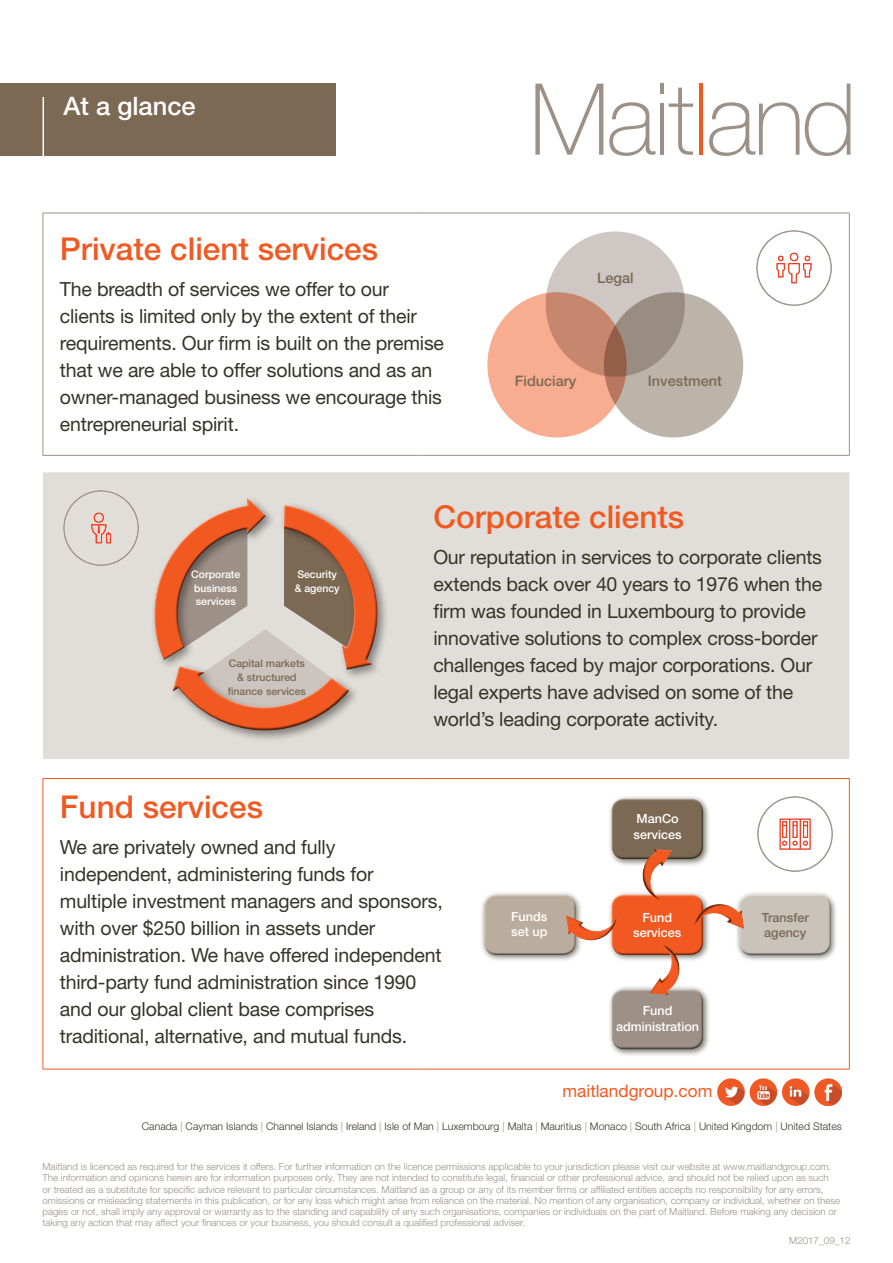
<style>
.page{position:relative;width:893px;height:1263px;background:#fff}
.page>*{position:absolute;margin:0;border:0;box-sizing:border-box;transform-origin:0 0}
.t1{font:500 31.5px "Helvetica Neue LT Std";color:#f15921}
.t2{font:500 25.5px "Helvetica Neue LT Std";color:#fff}
.t3{font:19.5px/27px "Helvetica Neue LT Std";letter-spacing:-.01em;color:#363327}
.t4{font:17.25px "Helvetica Neue LT Std";color:#f15921}
.t5{font:500 14.4px "Helvetica Neue LT Std";color:#7c6954}
.t6{font:500 12.6px/15.1px "Helvetica Neue LT Std";color:#fff}
.t7{font:500 12.6px/15.1px "Helvetica Neue LT Std";color:#7c6954}
.t8{font:300 10.5px "Helvetica Neue LT Std";color:#363327}
.t9{font:500 10.5px/13.8px "Helvetica Neue LT Std";color:#7c6954;text-align:center}
.t10{font:500 10.5px/13.8px "Helvetica Neue LT Std";color:#fff}
.t11{font:300 9.75px/11.2px "Helvetica Neue LT Std";color:#9d9087}
.s1{color:#9d9087}
</style>
<div class="page">
<div style="left:43px;top:472px;width:806px;height:287px;background:#e1ded9"></div>
<hr style="left:43px;top:213px;width:373px;height:1px;background:#9d9087">
<hr style="left:43px;top:213px;width:1px;height:242px;background:#9d9087">
<hr style="left:416px;top:213px;width:45px;height:1px;background:#9d9087">
<hr style="left:461px;top:213px;width:389px;height:1px;background:#9d9087">
<hr style="left:849px;top:213px;width:1px;height:242px;background:#9d9087">
<hr style="left:43px;top:455px;width:373px;height:1px;background:#9d9087">
<hr style="left:416px;top:455px;width:45px;height:1px;background:#9d9087">
<hr style="left:461px;top:455px;width:389px;height:1px;background:#9d9087">
<hr style="left:43px;top:778px;width:373px;height:1px;background:#f15921">
<hr style="left:43px;top:779px;width:1px;height:290px;background:#f15921">
<hr style="left:416px;top:778px;width:45px;height:1px;background:#f15921">
<hr style="left:461px;top:778px;width:389px;height:1px;background:#f15921">
<hr style="left:849px;top:779px;width:1px;height:290px;background:#f15921">
<hr style="left:43px;top:1069px;width:373px;height:1px;background:#f15921">
<hr style="left:416px;top:1069px;width:45px;height:1px;background:#f15921">
<hr style="left:461px;top:1069px;width:389px;height:1px;background:#f15921">
<svg style="left:535px;top:84px;width:68px;height:71px"></svg>
<svg style="left:609px;top:102px;width:47px;height:54px"></svg>
<hr style="left:660px;top:104px;width:4px;height:51px;background:#9d9087">
<svg style="left:669px;top:88px;width:24px;height:67px"></svg>
<hr style="left:699px;top:84px;width:4px;height:71px;background:#f15921">
<svg style="left:709px;top:102px;width:90px;height:54px"></svg>
<svg style="left:805px;top:84px;width:45px;height:72px"></svg>
<hr style="left:660px;top:84px;width:4px;height:10px;background:#9d9087">
<div style="left:0;top:84px;width:336px;height:72px;background:#7c6954"></div>
<hr style="left:43px;top:97px;width:1px;height:65px;background:#fff">
<img style="left:63px;top:490px;width:75px;height:75px">
<img style="left:758px;top:796px;width:75px;height:75px">
<img style="left:757px;top:231px;width:75px;height:74px">
<div style="left:546px;top:231px;width:139px;height:146px;background:#cec7c3;border-radius:50%"></div>
<svg style="left:604px;top:292px;width:139px;height:145px;fill:#bdb4a9"></svg>
<svg style="left:487px;top:292px;width:140px;height:145px;fill:#f8ac90"></svg>
<div style="left:607px;top:794px;width:104px;height:73px;background:#363327;opacity:.65"></div>
<div style="left:610px;top:797px;width:94px;height:57px;background:#fff;opacity:.75"></div>
<div style="left:611px;top:802px;width:94px;height:58px;background:#7c6954"></div>
<div style="left:607px;top:984px;width:104px;height:73px;background:#363327;opacity:.65"></div>
<div style="left:610px;top:987px;width:94px;height:57px;background:#fff;opacity:.75"></div>
<div style="left:611px;top:992px;width:94px;height:58px;background:#231f20;opacity:.65"></div>
<div style="left:480px;top:890px;width:103px;height:73px;background:#363327;opacity:.65"></div>
<div style="left:483px;top:893px;width:93px;height:57px;background:#fff;opacity:.75"></div>
<div style="left:483px;top:898px;width:94px;height:58px;background:#231f20;opacity:.65"></div>
<div style="left:735px;top:890px;width:103px;height:73px;background:#363327;opacity:.65"></div>
<div style="left:738px;top:893px;width:93px;height:57px;background:#fff;opacity:.75"></div>
<div style="left:739px;top:898px;width:93px;height:58px;background:#231f20;opacity:.65"></div>
<div style="left:607px;top:890px;width:104px;height:73px;background:#363327;opacity:.65"></div>
<div style="left:611px;top:898px;width:94px;height:58px;background:#f15921"></div>
<svg style="left:630px;top:840px;width:124px;height:164px"></svg>
<svg style="left:556px;top:890px;width:66px;height:65px"></svg>
<img style="left:717px;top:1078px;width:28px;height:28px;border-radius:14px">
<img style="left:750px;top:1078px;width:27px;height:28px;border-radius:14px">
<img style="left:782px;top:1078px;width:28px;height:28px;border-radius:14px">
<img style="left:814px;top:1078px;width:28px;height:28px;border-radius:14px">
<svg style="left:139px;top:497px;width:253px;height:262px"></svg>
<h2 class="t2" style="left:64px;top:91px;width:134px">At a glance</h2>
<h1 class="t1" style="left:60px;top:230px;width:320px">Private client services</h1>
<p class="t3" style="left:60px;top:275px;width:386px">The breadth of services we offer to our clients is limited only by the extent of their requirements. Our firm is built on the premise that we are able to offer solutions and as an owner-managed business we encourage this entrepreneurial spirit.</p>
<h3 class="t5" style="left:597px;top:269px;width:38px">Legal</h3>
<h3 class="t5" style="left:515px;top:372px;width:63px">Fiduciary</h3>
<h3 class="t5" style="left:648px;top:372px;width:75px">Investment</h3>
<p class="t10" style="left:191px;top:567px;width:51px">Corporate business services</p>
<p class="t10" style="left:295px;top:567px;width:46px">Security &amp; agency</p>
<p class="t9" style="left:228px;top:656px;width:80px">Capital markets &amp; structured finance services</p>
<h1 class="t1" style="left:433px;top:498px;width:252px">Corporate clients</h1>
<p class="t3" style="left:433px;top:543px;width:390px">Our reputation in services to corporate clients extends back over 40 years to 1976 when the firm was founded in Luxembourg to provide innovative solutions to complex cross-border challenges faced by major corporations. Our legal experts have advised on some of the world’s leading corporate activity.</p>
<h1 class="t1" style="left:60px;top:788px;width:205px">Fund services</h1>
<p class="t3" style="left:60px;top:833px;width:384px">We are privately owned and fully independent, administering funds for multiple investment managers and sponsors, with over $250 billion in assets under administration. We have offered independent third-party fund administration since 1990 and our global client base comprises traditional, alternative, and mutual funds.</p>
<p class="t6" style="left:633px;top:811px;width:50px">ManCo services</p>
<p class="t6" style="left:511px;top:908px;width:38px">Funds set up</p>
<p class="t7" style="left:762px;top:910px;width:48px">Transfer agency</p>
<p class="t6" style="left:633px;top:910px;width:50px;text-align:center">Fund services</p>
<p class="t6" style="left:616px;top:1003px;width:85px;text-align:center">Fund administration</p>
<h3 class="t4" style="left:562px;top:1080px;width:151px">maitlandgroup.com</h3>
<p class="t8" style="left:142px;top:1120px;width:702px">Canada <span class="s1">|</span> Cayman Islands <span class="s1">|</span> Channel Islands <span class="s1">|</span> Ireland <span class="s1">|</span> Isle of Man <span class="s1">|</span> Luxembourg <span class="s1">|</span> Malta <span class="s1">|</span> Mauritius <span class="s1">|</span> Monaco <span class="s1">|</span> South Africa <span class="s1">|</span> United Kingdom <span class="s1">|</span> United States</p>
<p class="t11" style="left:43px;top:1161px;width:799px">Maitland is licenced as required for the services it offers. For further information on the licence permissions applicable to your jurisdiction please visit our website at www.maitlandgroup.com.<br>The information and opinions herein are for information purposes only. They are not intended to constitute legal, financial or other professional advice, and should not be relied upon as such<br>or treated as a substitute for specific advice relevant to particular circumstances. Maitland as a group or any of its member firms or affiliated entities accepts no responsibility for any errors, omissions or misleading statements in this publication, or for any loss which might arise from reliance on the material. No mention of any organisation, company or individual, whether on these pages or not, shall imply any approval or warranty as to the standing and capability of any such organisations, companies or individuals on the part of Maitland. Before making any decision or taking any action that may affect your finances or your business, you should consult a qualified professional adviser.</p>
<p class="t11" style="left:789px;top:1235px;width:63px">M2017_09_12</p>
</div>
